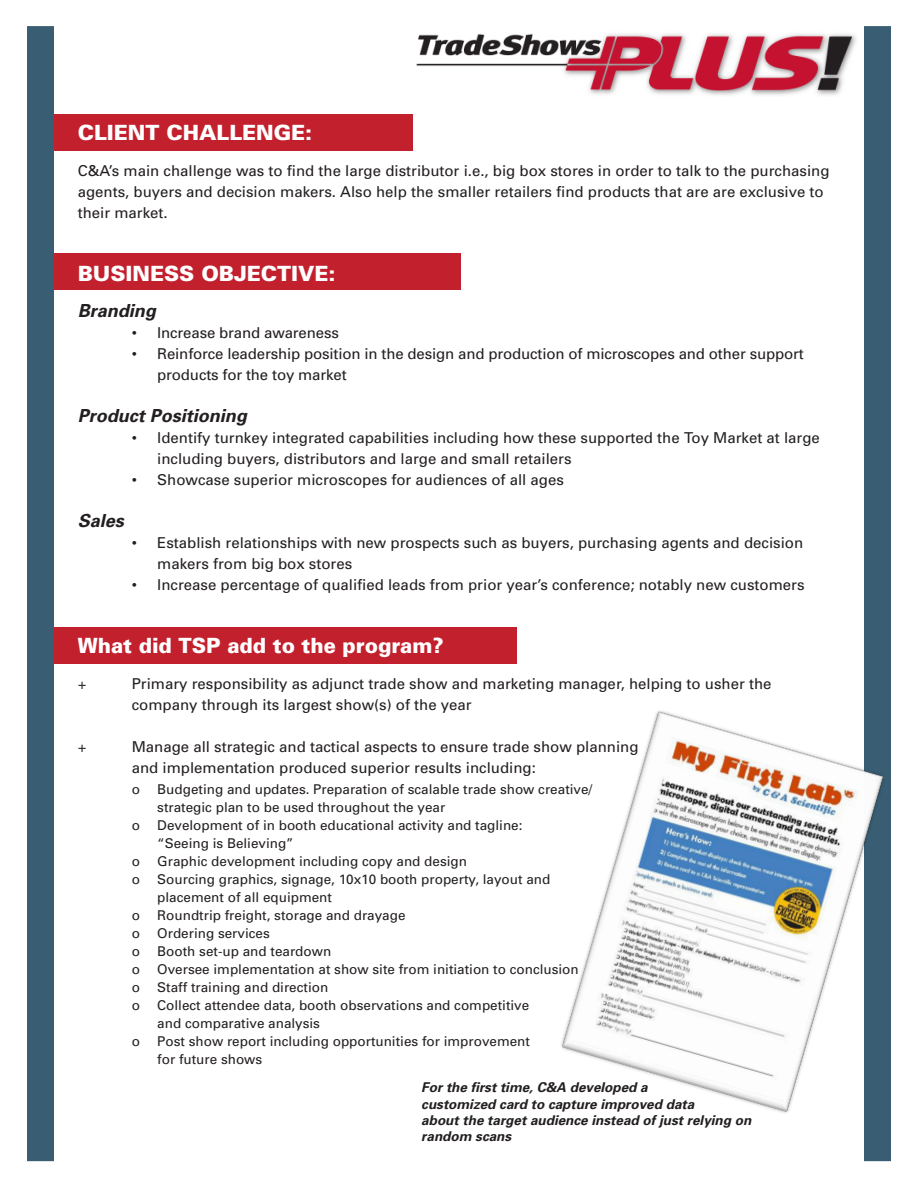
<style>
.page{position:relative;width:918px;height:1188px;background:#fff}
.page>*{position:absolute;margin:0;border:0;box-sizing:border-box;transform-origin:0 0}
.t1{font:900 21px "Univers";color:#fff}
.t2{font:900 21px "Univers";color:#fff;scale:.95 1}
.t3{font:italic 700 18px "Univers";color:#231f20}
.t4{font:15px/21px "Univers";color:#231f20}
.t5{font:13.5px "Univers";color:#231f20}
.t6{font:italic 700 13.5px/16.2px "Univers";color:#231f20}
</style>
<div class="page">
<div style="left:45px;top:114px;width:368px;height:36px;background:#c3202d"></div>
<div style="left:45px;top:627px;width:472px;height:37px;background:#c3202d"></div>
<div style="left:45px;top:253px;width:416px;height:37px;background:#c3202d"></div>
<div style="left:27px;top:26px;width:864px;height:1135px;border:27px solid #395e73"></div>
<div style="left:54px;top:1122px;width:810px;height:50px;background:#fff"></div>
<div style="left:54px;top:15px;width:810px;height:50px;background:#fff"></div>
<img style="left:416px;top:33px;width:440px;height:62px">
<img style="left:561px;top:705px;width:330px;height:414px">
<p class="t1" style="left:78px;top:119px;width:236px">CLIENT CHALLENGE:</p>
<p class="t4" style="left:78px;top:160px;width:753px">C&amp;A’s main challenge was to find the large distributor i.e., big box stores in order to talk to the purchasing agents, buyers and decision makers. Also help the smaller retailers find products that are are exclusive to their market.</p>
<p class="t1" style="left:78px;top:260px;width:259px">BUSINESS OBJECTIVE:</p>
<p class="t3" style="left:78px;top:300px;width:80px">Branding</p>
<p class="t4" style="left:132px;top:322px;width:209px">• Increase brand awareness</p>
<p class="t4" style="left:132px;top:343px;width:674px">• Reinforce leadership position in the design and production of microscopes and other support</p>
<p class="t4" style="left:157px;top:364px;width:191px">products for the toy market</p>
<p class="t3" style="left:78px;top:405px;width:171px">Product Positioning</p>
<p class="t4" style="left:132px;top:427px;width:690px">• Identify turnkey integrated capabilities including how these supported the Toy Market at large</p>
<p class="t4" style="left:157px;top:448px;width:416px">including buyers, distributors and large and small retailers</p>
<p class="t4" style="left:132px;top:469px;width:434px">• Showcase superior microscopes for audiences of all ages</p>
<p class="t3" style="left:78px;top:510px;width:48px">Sales</p>
<p class="t4" style="left:132px;top:532px;width:673px">• Establish relationships with new prospects such as buyers, purchasing agents and decision</p>
<p class="t4" style="left:157px;top:553px;width:197px">makers from big box stores</p>
<p class="t4" style="left:132px;top:574px;width:674px">• Increase percentage of qualified leads from prior year’s conference; notably new customers</p>
<p class="t2" style="left:78px;top:632px;width:386px">What did TSP add to the program?</p>
<p class="t4" style="left:78px;top:673px;width:10px">+</p>
<p class="t4" style="left:132px;top:673px;width:641px">Primary responsibility as adjunct trade show and marketing manager, helping to usher the</p>
<p class="t4" style="left:132px;top:694px;width:342px">company through its largest show(s) of the year</p>
<p class="t4" style="left:78px;top:736px;width:10px">+</p>
<p class="t4" style="left:132px;top:736px;width:508px">Manage all strategic and tactical aspects to ensure trade show planning</p>
<p class="t4" style="left:132px;top:757px;width:406px">and implementation produced superior results including:</p>
<p class="t5" style="left:132px;top:781px;width:10px">o</p>
<p class="t5" style="left:157px;top:781px;width:437px">Budgeting and updates. Preparation of scalable trade show creative/</p>
<p class="t5" style="left:157px;top:799px;width:290px">strategic plan to be used throughout the year</p>
<p class="t5" style="left:132px;top:817px;width:10px">o</p>
<p class="t5" style="left:157px;top:817px;width:367px">Development of in booth educational activity and tagline:</p>
<p class="t5" style="left:157px;top:835px;width:138px">“Seeing is Believing”</p>
<p class="t5" style="left:132px;top:853px;width:10px">o</p>
<p class="t5" style="left:157px;top:853px;width:311px">Graphic development including copy and design</p>
<p class="t5" style="left:132px;top:871px;width:10px">o</p>
<p class="t5" style="left:157px;top:871px;width:395px">Sourcing graphics, signage, 10x10 booth property, layout and</p>
<p class="t5" style="left:157px;top:889px;width:176px">placement of all equipment</p>
<p class="t5" style="left:132px;top:907px;width:10px">o</p>
<p class="t5" style="left:157px;top:907px;width:250px">Roundtrip freight, storage and drayage</p>
<p class="t5" style="left:132px;top:925px;width:10px">o</p>
<p class="t5" style="left:157px;top:925px;width:114px">Ordering services</p>
<p class="t5" style="left:132px;top:943px;width:10px">o</p>
<p class="t5" style="left:157px;top:943px;width:176px">Booth set-up and teardown</p>
<p class="t5" style="left:132px;top:961px;width:10px">o</p>
<p class="t5" style="left:157px;top:961px;width:423px">Oversee implementation at show site from initiation to conclusion</p>
<p class="t5" style="left:132px;top:979px;width:10px">o</p>
<p class="t5" style="left:157px;top:979px;width:173px">Staff training and direction</p>
<p class="t5" style="left:132px;top:997px;width:10px">o</p>
<p class="t5" style="left:157px;top:997px;width:374px">Collect attendee data, booth observations and competitive</p>
<p class="t5" style="left:157px;top:1015px;width:164px">and comparative analysis</p>
<p class="t5" style="left:132px;top:1033px;width:10px">o</p>
<p class="t5" style="left:157px;top:1033px;width:374px">Post show report including opportunities for improvement</p>
<p class="t5" style="left:157px;top:1051px;width:106px">for future shows</p>
<p class="t6" style="left:421px;top:1080px;width:228px">For the first time, C&amp;A developed a</p>
<p class="t6" style="left:421px;top:1096px;width:275px">customized card to capture improved data</p>
<p class="t6" style="left:421px;top:1112px;width:332px">about the target audience instead of just relying on random scans</p>
</div>
